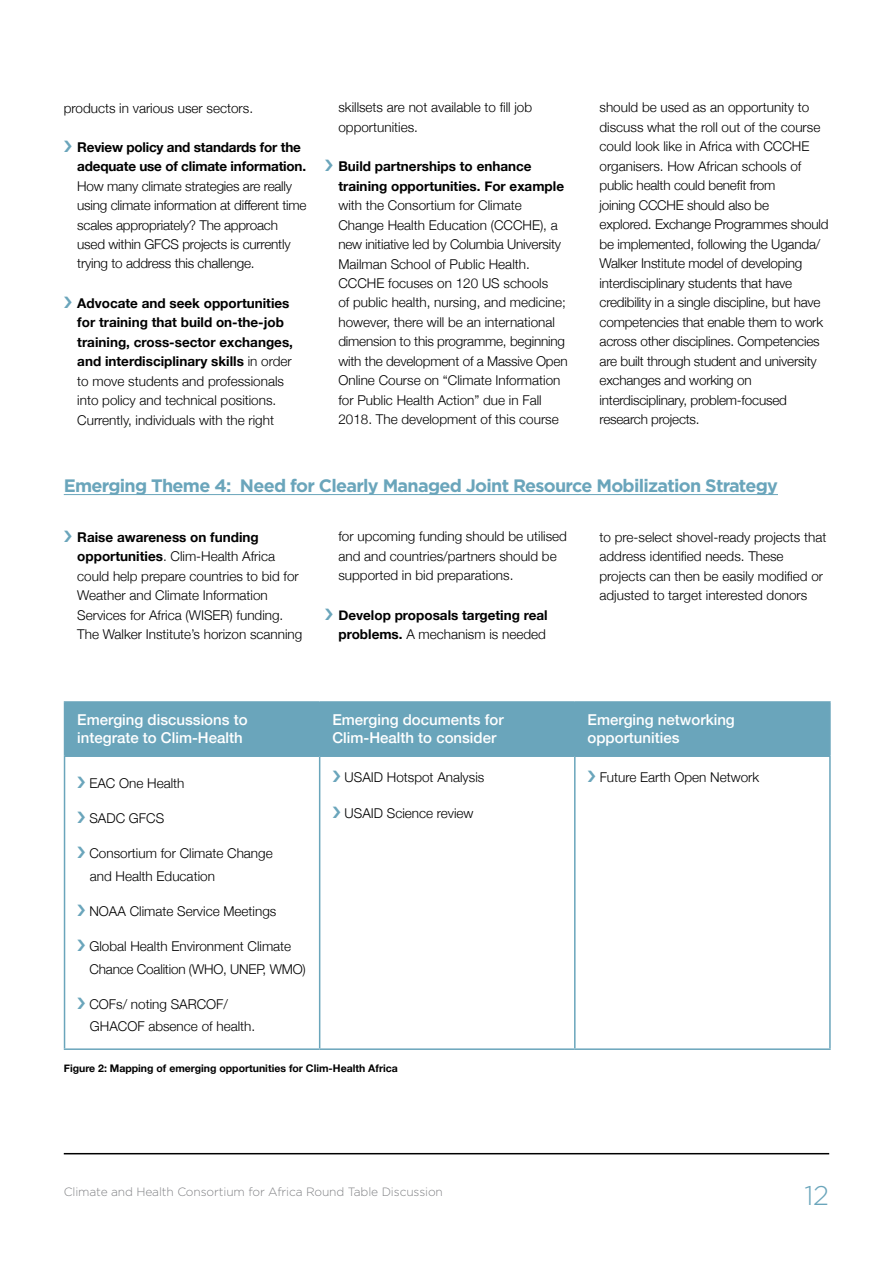
<style>
.page{position:relative;width:893px;height:1263px;background:#fff}
.page>*{position:absolute;margin:0;border:0;box-sizing:border-box;transform-origin:0 0}
.t1{font:300 27px "Gotham HTF";color:#6aa5bb}
.t2{font:700 18px "Gotham HTF";letter-spacing:-.04em;color:#6aa5bb}
.t3{font:500 15px/18px "Helvetica Neue";color:#fff}
.t4{font:300 13.5px/19.5px "Helvetica Neue";color:#000}
.t5{font:700 13.5px/19.5px "Helvetica Neue";color:#000}
.t6{font:300 12px "Gotham HTF";letter-spacing:-.01em;color:#818285}
.t7{font:700 10.5px "Helvetica Neue";color:#000}
.s1{font-weight:300}
.s2{font-weight:700}
</style>
<div class="page">
<hr style="left:64px;top:1153px;width:765px;height:1px;background:#000">
<hr style="left:64px;top:494px;width:714px;height:1px;background:#6aa5bb">
<div style="left:65px;top:703px;width:764px;height:52px;background:#6aa5bb"></div>
<hr style="left:64px;top:701px;width:256px;height:2px;background:#6aa5bb">
<hr style="left:64px;top:703px;width:1px;height:52px;background:#6aa5bb">
<hr style="left:320px;top:701px;width:255px;height:2px;background:#6aa5bb">
<hr style="left:319px;top:703px;width:1px;height:52px;background:#6aa5bb">
<hr style="left:575px;top:701px;width:256px;height:2px;background:#6aa5bb">
<hr style="left:574px;top:703px;width:2px;height:52px;background:#6aa5bb">
<hr style="left:829px;top:703px;width:2px;height:52px;background:#6aa5bb">
<hr style="left:575px;top:755px;width:256px;height:2px;background:#6aa5bb">
<hr style="left:829px;top:757px;width:2px;height:291px;background:#6aa5bb">
<hr style="left:64px;top:755px;width:256px;height:2px;background:#6aa5bb">
<hr style="left:64px;top:757px;width:1px;height:291px;background:#6aa5bb">
<hr style="left:64px;top:1048px;width:256px;height:2px;background:#6aa5bb">
<hr style="left:320px;top:1048px;width:255px;height:2px;background:#6aa5bb">
<hr style="left:575px;top:1048px;width:256px;height:2px;background:#6aa5bb">
<hr style="left:320px;top:755px;width:255px;height:2px;background:#6aa5bb">
<hr style="left:319px;top:757px;width:1px;height:291px;background:#6aa5bb">
<hr style="left:574px;top:757px;width:2px;height:291px;background:#6aa5bb">
<p class="t4" style="left:64px;top:97px;width:191px">products in various user sectors.</p>
<p class="t5" style="left:77px;top:137px;width:230px">Review policy and standards for the adequate use of climate information.</p>
<p class="t4" style="left:77px;top:175px;width:231px">How many climate strategies are really using climate information at different time scales appropriately? The approach used within GFCS projects is currently trying to address this challenge.</p>
<p class="t5" style="left:77px;top:293px;width:217px">Advocate and seek opportunities for training that build on-the-job training, cross-sector exchanges, and interdisciplinary skills <span class="s1">in order to move students and professionals into policy and technical positions.<br>Currently, individuals with the right</span></p>
<p class="t4" style="left:338px;top:97px;width:195px">skillsets are not available to fill job opportunities.</p>
<p class="t5" style="left:338px;top:157px;width:227px">Build partnerships to enhance training opportunities. For example</p>
<p class="t4" style="left:338px;top:194px;width:231px">with the Consortium for Climate Change Health Education (CCCHE), a new initiative led by Columbia University Mailman School of Public Health.<br>CCCHE focuses on 120 US schools<br>of public health, nursing, and medicine; however, there will be an international dimension to this programme, beginning with the development of a Massive Open Online Course on “Climate Information for Public Health Action” due in Fall 2018. The development of this course</p>
<p class="t4" style="left:600px;top:97px;width:230px">should be used as an opportunity to discuss what the roll out of the course could look like in Africa with CCCHE organisers. How African schools of public health could benefit from<br>joining CCCHE should also be<br>explored. Exchange Programmes should be implemented, following the Uganda/ Walker Institute model of developing interdisciplinary students that have credibility in a single discipline, but have competencies that enable them to work across other disciplines. Competencies are built through student and university exchanges and working on interdisciplinary, problem-focused research projects.</p>
<h2 class="t2" style="left:64px;top:475px;width:716px">Emerging Theme 4: Need for Clearly Managed Joint Resource Mobilization Strategy</h2>
<p class="t4" style="left:77px;top:526px;width:227px"><span class="s2">Raise awareness on funding opportunities</span>. Clim-Health Africa could help prepare countries to bid for Weather and Climate Information Services for Africa (WISER) funding.<br>The Walker Institute’s horizon scanning</p>
<p class="t4" style="left:338px;top:526px;width:230px">for upcoming funding should be utilised and and countries/partners should be supported in bid preparations.</p>
<p class="t5" style="left:338px;top:605px;width:211px">Develop proposals targeting real problems. <span class="s1">A mechanism is needed</span></p>
<p class="t4" style="left:600px;top:526px;width:228px">to pre-select shovel-ready projects that address identified needs. These projects can then be easily modified or adjusted to target interested donors</p>
<p class="t3" style="left:77px;top:710px;width:172px">Emerging discussions to integrate to Clim-Health</p>
<p class="t3" style="left:332px;top:710px;width:173px">Emerging documents for<br>Clim-Health to consider</p>
<p class="t3" style="left:588px;top:710px;width:149px">Emerging networking opportunities</p>
<p class="t4" style="left:89px;top:772px;width:97px">EAC One Health</p>
<p class="t4" style="left:89px;top:807px;width:76px">SADC GFCS</p>
<p class="t4" style="left:89px;top:841px;width:185px;line-height:22.5px">Consortium for Climate Change and Health Education</p>
<p class="t4" style="left:89px;top:900px;width:188px">NOAA Climate Service Meetings</p>
<p class="t4" style="left:89px;top:934px;width:218px;line-height:22.5px">Global Health Environment Climate<br>Chance Coalition (WHO, UNEP, WMO)</p>
<p class="t4" style="left:89px;top:992px;width:167px;line-height:22.5px">COFs/ noting SARCOF/<br>GHACOF absence of health.</p>
<p class="t4" style="left:345px;top:767px;width:141px">USAID Hotspot Analysis</p>
<p class="t4" style="left:345px;top:802px;width:131px">USAID Science review</p>
<p class="t4" style="left:600px;top:767px;width:161px">Future Earth Open Network</p>
<p class="t7" style="left:64px;top:1060px;width:336px">Figure 2: Mapping of emerging opportunities for Clim-Health Africa</p>
<p class="t6" style="left:64px;top:1185px;width:381px">Climate and Health Consortium for Africa Round Table Discussion</p>
<h1 class="t1" style="left:804px;top:1180px;width:26px">12</h1>
</div>
